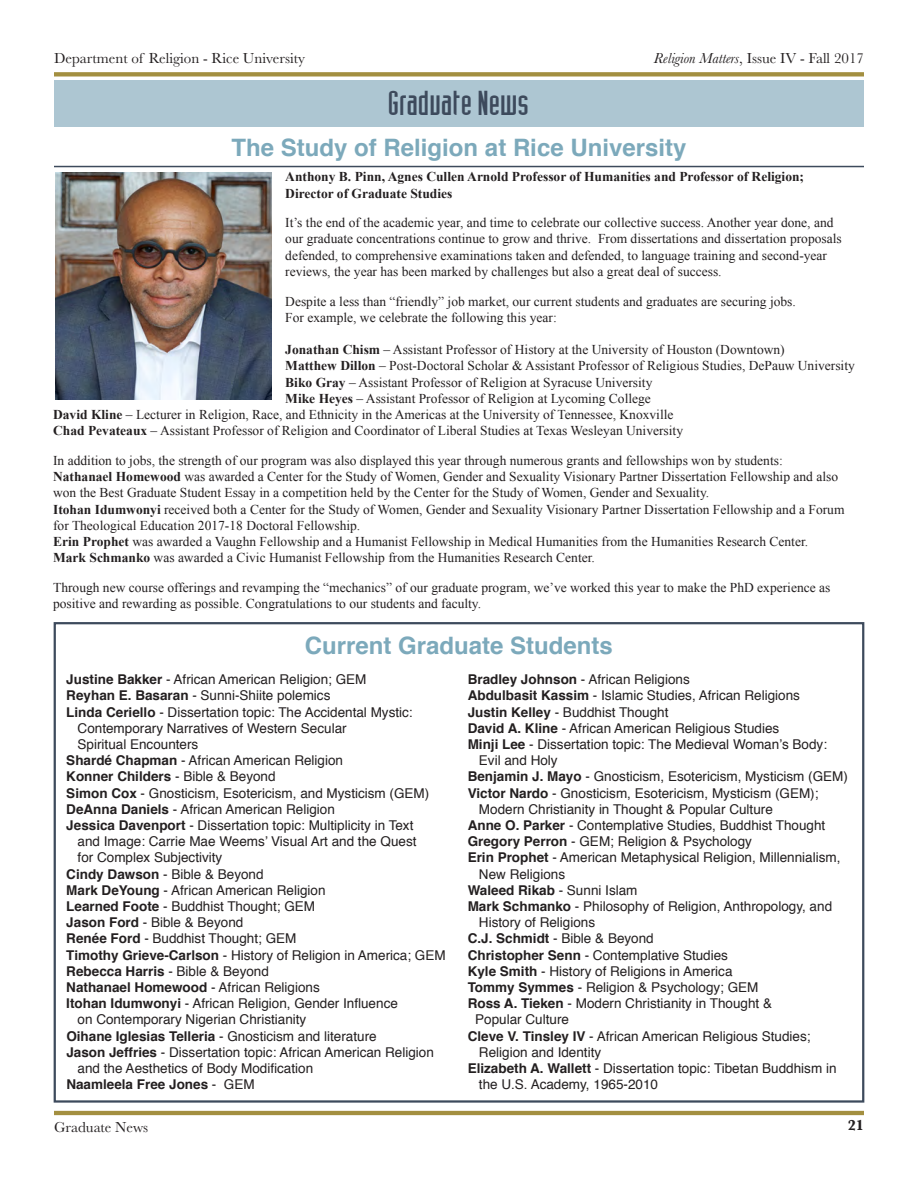
<style>
.page{position:relative;width:918px;height:1188px;background:#fff}
.page>*{position:absolute;margin:0;border:0;box-sizing:border-box;transform-origin:0 0}
.Section_Heading_1{font:33px "Assiduous";color:#3d4a5c}
.Section_Heading_2{font:700 24px "Helvetica";color:#7ca9bb}
.Header___Footer{font:15px "Baskerville";color:#231f20}
.t1{font:700 15px "Baskerville";color:#231f20}
.Main_Body_Text{font:13.5px/16.2px "Times New Roman";color:#231f20}
.Boxed_text{font:13.5px "Helvetica";color:#231f20}
.Boxed_text-2{font:700 13.5px "Helvetica";color:#231f20}
.Main_Body_Text-2{font:700 13.5px/16.2px "Times New Roman";color:#231f20}
.s1{font-style:italic}
.s2{font-weight:700}
.s3{font-weight:400}
</style>
<div class="page">
<hr style="left:54px;top:1111px;width:810px;height:4px;background:#a38f40">
<svg style="left:54px;top:72px;width:810px;height:4px;background:#a69347"></svg>
<div style="left:54px;top:80px;width:810px;height:47px;background:#adc6d2"></div>
<hr style="left:54px;top:166px;width:810px;height:1px;background:#3d4a5c">
<img style="left:56px;top:172px;width:216px;height:227px">
<p class="Header___Footer" style="left:54px;top:49px;width:253px">Department of Religion - Rice University</p>
<p class="Header___Footer" style="left:654px;top:49px;width:212px"><span class="s1">Religion Matters</span>, Issue IV - Fall 2017</p>
<p class="Section_Heading_1" style="left:388px;top:87px;width:143px">Graduate News</p>
<p class="Section_Heading_2" style="left:232px;top:128px;width:456px">The Study of Religion at Rice University</p>
<p class="Main_Body_Text-2" style="left:285px;top:168px;width:520px">Anthony B. Pinn, Agnes Cullen Arnold Professor of Humanities and Professor of Religion;<br>Director of Graduate Studies</p>
<p class="Main_Body_Text" style="left:285px;top:214px;width:558px">It’s the end of the academic year, and time to celebrate our collective success. Another year done, and our graduate concentrations continue to grow and thrive. From dissertations and dissertation proposals defended, to comprehensive examinations taken and defended, to language training and second-year reviews, the year has been marked by challenges but also a great deal of success.</p>
<p class="Main_Body_Text" style="left:285px;top:293px;width:512px">Despite a less than “friendly” job market, our current students and graduates are securing jobs.<br>For example, we celebrate the following this year:</p>
<p class="Main_Body_Text" style="left:285px;top:341px;width:501px"><span class="s2">Jonathan Chism</span> – Assistant Professor of History at the University of Houston (Downtown)</p>
<p class="Main_Body_Text" style="left:285px;top:358px;width:571px"><span class="s2">Matthew Dillon</span> – Post-Doctoral Scholar &amp; Assistant Professor of Religious Studies, DePauw University</p>
<p class="Main_Body_Text" style="left:285px;top:374px;width:369px"><span class="s2">Biko Gray</span> – Assistant Professor of Religion at Syracuse University</p>
<p class="Main_Body_Text" style="left:285px;top:390px;width:367px"><span class="s2">Mike Heyes</span> – Assistant Professor of Religion at Lycoming College</p>
<p class="Main_Body_Text" style="left:53px;top:406px;width:622px"><span class="s2">David Kline</span> – Lecturer in Religion, Race, and Ethnicity in the Americas at the University of Tennessee, Knoxville</p>
<p class="Main_Body_Text" style="left:53px;top:422px;width:632px"><span class="s2">Chad Pevateaux</span> – Assistant Professor of Religion and Coordinator of Liberal Studies at Texas Wesleyan University</p>
<p class="Main_Body_Text" style="left:53px;top:452px;width:793px">In addition to jobs, the strength of our program was also displayed this year through numerous grants and fellowships won by students:<br><span class="s2">Nathanael Homewood</span> was awarded a Center for the Study of Women, Gender and Sexuality Visionary Partner Dissertation Fellowship and also won the Best Graduate Student Essay in a competition held by the Center for the Study of Women, Gender and Sexuality.<br><span class="s2">Itohan Idumwonyi</span> received both a Center for the Study of Women, Gender and Sexuality Visionary Partner Dissertation Fellowship and a Forum for Theological Education 2017-18 Doctoral Fellowship.<br><span class="s2">Erin Prophet</span> was awarded a Vaughn Fellowship and a Humanist Fellowship in Medical Humanities from the Humanities Research Center.<br><span class="s2">Mark Schmanko</span> was awarded a Civic Humanist Fellowship from the Humanities Research Center.</p>
<p class="Main_Body_Text" style="left:53px;top:579px;width:779px">Through new course offerings and revamping the “mechanics” of our graduate program, we’ve worked this year to make the PhD experience as positive and rewarding as possible. Congratulations to our students and faculty.</p>
<p class="Section_Heading_2" style="left:305px;top:627px;width:310px">Current Graduate Students</p>
<p class="Boxed_text" style="left:66px;top:669px;width:302px"><span class="s2">Justine Bakker</span> - African American Religion; GEM</p>
<p class="Boxed_text" style="left:66px;top:685px;width:266px"><span class="s2">Reyhan E. Basaran</span> - Sunni-Shiite polemics</p>
<p class="Boxed_text" style="left:66px;top:702px;width:348px"><span class="s2">Linda Ceriello</span> - Dissertation topic: The Accidental Mystic:</p>
<p class="Boxed_text" style="left:78px;top:718px;width:271px">Contemporary Narratives of Western Secular</p>
<p class="Boxed_text" style="left:78px;top:734px;width:122px">Spiritual Encounters</p>
<p class="Boxed_text" style="left:66px;top:750px;width:278px"><span class="s2">Shardé Chapman</span> - African American Religion</p>
<p class="Boxed_text-2" style="left:66px;top:766px;width:211px">Konner Childers <span class="s3">- Bible &amp; Beyond</span></p>
<p class="Boxed_text" style="left:66px;top:783px;width:365px"><span class="s2">Simon Cox</span> - Gnosticism, Esotericism, and Mysticism (GEM)</p>
<p class="Boxed_text" style="left:66px;top:799px;width:270px"><span class="s2">DeAnna Daniels</span> - African American Religion</p>
<p class="Boxed_text" style="left:66px;top:815px;width:349px"><span class="s2">Jessica Davenport</span> - Dissertation topic: Multiplicity in Text</p>
<p class="Boxed_text" style="left:78px;top:831px;width:340px">and Image: Carrie Mae Weems’ Visual Art and the Quest</p>
<p class="Boxed_text" style="left:78px;top:847px;width:146px">for Complex Subjectivity</p>
<p class="Boxed_text" style="left:66px;top:864px;width:199px"><span class="s2">Cindy Dawson</span> - Bible &amp; Beyond</p>
<p class="Boxed_text" style="left:66px;top:880px;width:261px"><span class="s2">Mark DeYoung</span> - African American Religion</p>
<p class="Boxed_text" style="left:66px;top:896px;width:250px"><span class="s2">Learned Foote</span> - Buddhist Thought; GEM</p>
<p class="Boxed_text" style="left:66px;top:912px;width:179px"><span class="s2">Jason Ford</span> - Bible &amp; Beyond</p>
<p class="Boxed_text" style="left:66px;top:928px;width:232px"><span class="s2">Renée Ford</span> - Buddhist Thought; GEM</p>
<p class="Boxed_text" style="left:66px;top:945px;width:381px"><span class="s2">Timothy Grieve-Carlson</span> - History of Religion in America; GEM</p>
<p class="Boxed_text-2" style="left:66px;top:960px;width:204px">Rebecca Harris <span class="s3">- Bible &amp; Beyond</span></p>
<p class="Boxed_text-2" style="left:66px;top:976px;width:255px">Nathanael Homewood <span class="s3">- African Religions</span></p>
<p class="Boxed_text" style="left:66px;top:993px;width:333px"><span class="s2">Itohan Idumwonyi</span> - African Religion, Gender Influence</p>
<p class="Boxed_text" style="left:78px;top:1009px;width:230px">on Contemporary Nigerian Christianity</p>
<p class="Boxed_text" style="left:66px;top:1026px;width:312px"><span class="s2">Oihane Iglesias Telleria</span> - Gnosticism and literature</p>
<p class="Boxed_text" style="left:66px;top:1042px;width:369px"><span class="s2">Jason Jeffries</span> - Dissertation topic: African American Religion</p>
<p class="Boxed_text" style="left:78px;top:1058px;width:237px">and the Aesthetics of Body Modification</p>
<p class="Boxed_text-2" style="left:66px;top:1074px;width:190px">Naamleela Free Jones <span class="s3">- GEM</span></p>
<p class="Header___Footer" style="left:54px;top:1117px;width:96px">Graduate News</p>
<p class="Boxed_text" style="left:468px;top:669px;width:224px"><span class="s2">Bradley Johnson</span> - African Religions</p>
<p class="Boxed_text" style="left:468px;top:685px;width:334px"><span class="s2">Abdulbasit Kassim</span> - Islamic Studies, African Religions</p>
<p class="Boxed_text" style="left:468px;top:702px;width:202px"><span class="s2">Justin Kelley</span> - Buddhist Thought</p>
<p class="Boxed_text" style="left:468px;top:718px;width:313px"><span class="s2">David A. Kline</span> - African American Religious Studies</p>
<p class="Boxed_text" style="left:468px;top:734px;width:361px"><span class="s2">Minji Lee</span> - Dissertation topic: The Medieval Woman’s Body:</p>
<p class="Boxed_text" style="left:479px;top:750px;width:80px">Evil and Holy</p>
<p class="Boxed_text" style="left:468px;top:766px;width:382px"><span class="s2">Benjamin J. Mayo</span> - Gnosticism, Esotericism, Mysticism (GEM)</p>
<p class="Boxed_text" style="left:468px;top:783px;width:352px"><span class="s2">Victor Nardo</span> - Gnosticism, Esotericism, Mysticism (GEM);</p>
<p class="Boxed_text" style="left:479px;top:799px;width:295px">Modern Christianity in Thought &amp; Popular Culture</p>
<p class="Boxed_text" style="left:468px;top:815px;width:359px"><span class="s2">Anne O. Parker</span> - Contemplative Studies, Buddhist Thought</p>
<p class="Boxed_text" style="left:468px;top:831px;width:286px"><span class="s2">Gregory Perron</span> - GEM; Religion &amp; Psychology</p>
<p class="Boxed_text" style="left:468px;top:847px;width:374px"><span class="s2">Erin Prophet</span> - American Metaphysical Religion, Millennialism,</p>
<p class="Boxed_text" style="left:479px;top:864px;width:88px">New Religions</p>
<p class="Boxed_text-2" style="left:468px;top:879px;width:171px">Waleed Rikab <span class="s3">- Sunni Islam</span></p>
<p class="Boxed_text" style="left:468px;top:896px;width:366px"><span class="s2">Mark Schmanko</span> - Philosophy of Religion, Anthropology, and</p>
<p class="Boxed_text" style="left:479px;top:912px;width:118px">History of Religions</p>
<p class="Boxed_text" style="left:468px;top:928px;width:188px"><span class="s2">C.J. Schmidt</span> - Bible &amp; Beyond</p>
<p class="Boxed_text" style="left:468px;top:945px;width:262px"><span class="s2">Christopher Senn</span> - Contemplative Studies</p>
<p class="Boxed_text" style="left:468px;top:961px;width:266px"><span class="s2">Kyle Smith</span> - History of Religions in America</p>
<p class="Boxed_text" style="left:468px;top:977px;width:292px"><span class="s2">Tommy Symmes</span> - Religion &amp; Psychology; GEM</p>
<p class="Boxed_text" style="left:468px;top:993px;width:306px"><span class="s2">Ross A. Tieken</span> - Modern Christianity in Thought &amp;</p>
<p class="Boxed_text" style="left:475px;top:1009px;width:95px">Popular Culture</p>
<p class="Boxed_text" style="left:468px;top:1026px;width:344px"><span class="s2">Cleve V. Tinsley IV</span> - African American Religious Studies;</p>
<p class="Boxed_text" style="left:479px;top:1042px;width:124px">Religion and Identity</p>
<p class="Boxed_text" style="left:468px;top:1058px;width:370px"><span class="s2">Elizabeth A. Wallett</span> - Dissertation topic: Tibetan Buddhism in</p>
<p class="Boxed_text" style="left:479px;top:1074px;width:181px">the U.S. Academy, 1965-2010</p>
<p class="t1" style="left:848px;top:1115px;width:18px">21</p>
</div>
